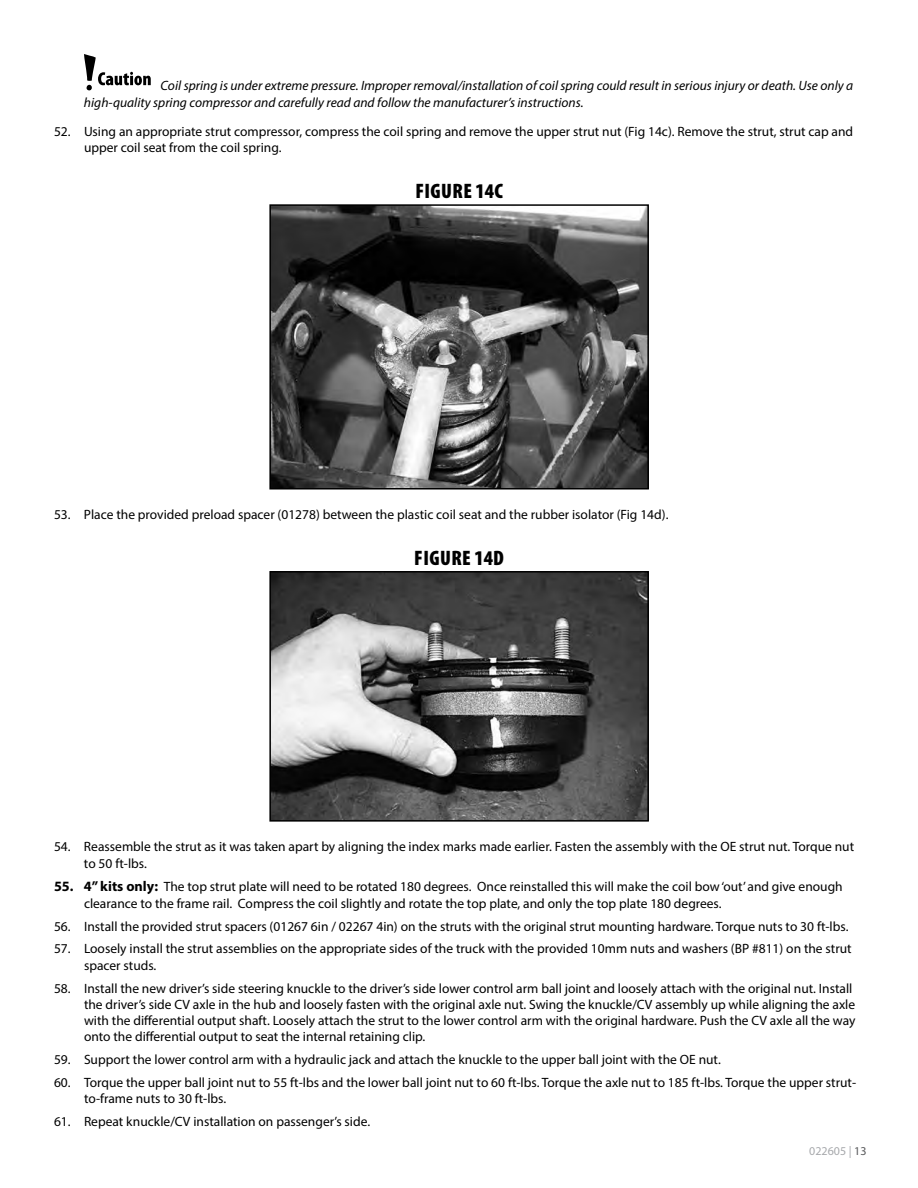
<style>
.page{position:relative;width:918px;height:1188px;background:#fff}
.page>*{position:absolute;margin:0;border:0;box-sizing:border-box;transform-origin:0 0}
.t1{font:900 condensed 21px "Myriad Pro";letter-spacing:.02em;color:#000}
.t2{font:13.5px/16.2px "Myriad Pro";color:#000}
.t3{font:italic 13.5px/16.2px "Myriad Pro";color:#000}
.t4{font:12px "Myriad Pro";color:#a7a9ac}
.s1{font-weight:700;font-size:14.25px}
.s2{color:#58595b}
</style>
<div class="page">
<svg style="left:84px;top:54px;width:67px;height:36px"></svg>
<img style="left:272px;top:207px;width:374px;height:280px">
<div style="left:269px;top:204px;width:380px;height:286px;border:2px solid #000"></div>
<img style="left:272px;top:574px;width:374px;height:245px">
<div style="left:269px;top:571px;width:380px;height:251px;border:2px solid #000"></div>
<p class="t3" style="left:84px;top:78px;width:771px;text-indent:77px">Coil spring is under extreme pressure. Improper removal/installation of coil spring could result in serious injury or death. Use only a high-quality spring compressor and carefully read and follow the manufacturer’s instructions.</p>
<p class="t2" style="left:84px;top:123px;width:771px;text-indent:-30px">52. Using an appropriate strut compressor, compress the coil spring and remove the upper strut nut (Fig 14c). Remove the strut, strut cap and upper coil seat from the coil spring.</p>
<h1 class="t1" style="left:415px;top:179px;width:89px">FIGURE 14C</h1>
<p class="t2" style="left:54px;top:506px;width:616px">53. Place the provided preload spacer (01278) between the plastic coil seat and the rubber isolator (Fig 14d).</p>
<h1 class="t1" style="left:414px;top:546px;width:91px">FIGURE 14D</h1>
<p class="t2" style="left:84px;top:838px;width:772px;text-indent:-30px">54. Reassemble the strut as it was taken apart by aligning the index marks made earlier. Fasten the assembly with the OE strut nut. Torque nut to 50 ft-lbs.</p>
<p class="t2" style="left:84px;top:879px;width:760px;text-indent:-30px"><span class="s1">55. 4” kits only:</span> The top strut plate will need to be rotated 180 degrees. Once reinstalled this will make the coil bow ‘out’ and give enough clearance to the frame rail. Compress the coil slightly and rotate the top plate, and only the top plate 180 degrees.</p>
<p class="t2" style="left:54px;top:918px;width:796px">56. Install the provided strut spacers (01267 6in / 02267 4in) on the struts with the original strut mounting hardware. Torque nuts to 30 ft-lbs.</p>
<p class="t2" style="left:84px;top:941px;width:769px;text-indent:-30px">57. Loosely install the strut assemblies on the appropriate sides of the truck with the provided 10mm nuts and washers (BP #811) on the strut spacer studs.</p>
<p class="t2" style="left:84px;top:980px;width:773px;text-indent:-30px">58. Install the new driver’s side steering knuckle to the driver’s side lower control arm ball joint and loosely attach with the original nut. Install the driver’s side CV axle in the hub and loosely fasten with the original axle nut. Swing the knuckle/CV assembly up while aligning the axle with the differential output shaft. Loosely attach the strut to the lower control arm with the original hardware. Push the CV axle all the way onto the differential output to seat the internal retaining clip.</p>
<p class="t2" style="left:54px;top:1051px;width:668px">59. Support the lower control arm with a hydraulic jack and attach the knuckle to the upper ball joint with the OE nut.</p>
<p class="t2" style="left:84px;top:1074px;width:774px;text-indent:-30px">60. Torque the upper ball joint nut to 55 ft-lbs and the lower ball joint nut to 60 ft-lbs. Torque the axle nut to 185 ft-lbs. Torque the upper strut&shy;to-frame nuts to 30 ft-lbs.</p>
<p class="t2" style="left:54px;top:1113px;width:318px">61. Repeat knuckle/CV installation on passenger’s side.</p>
<p class="t4" style="left:809px;top:1143px;width:59px">022605 | <span class="s2">13</span></p>
</div>
